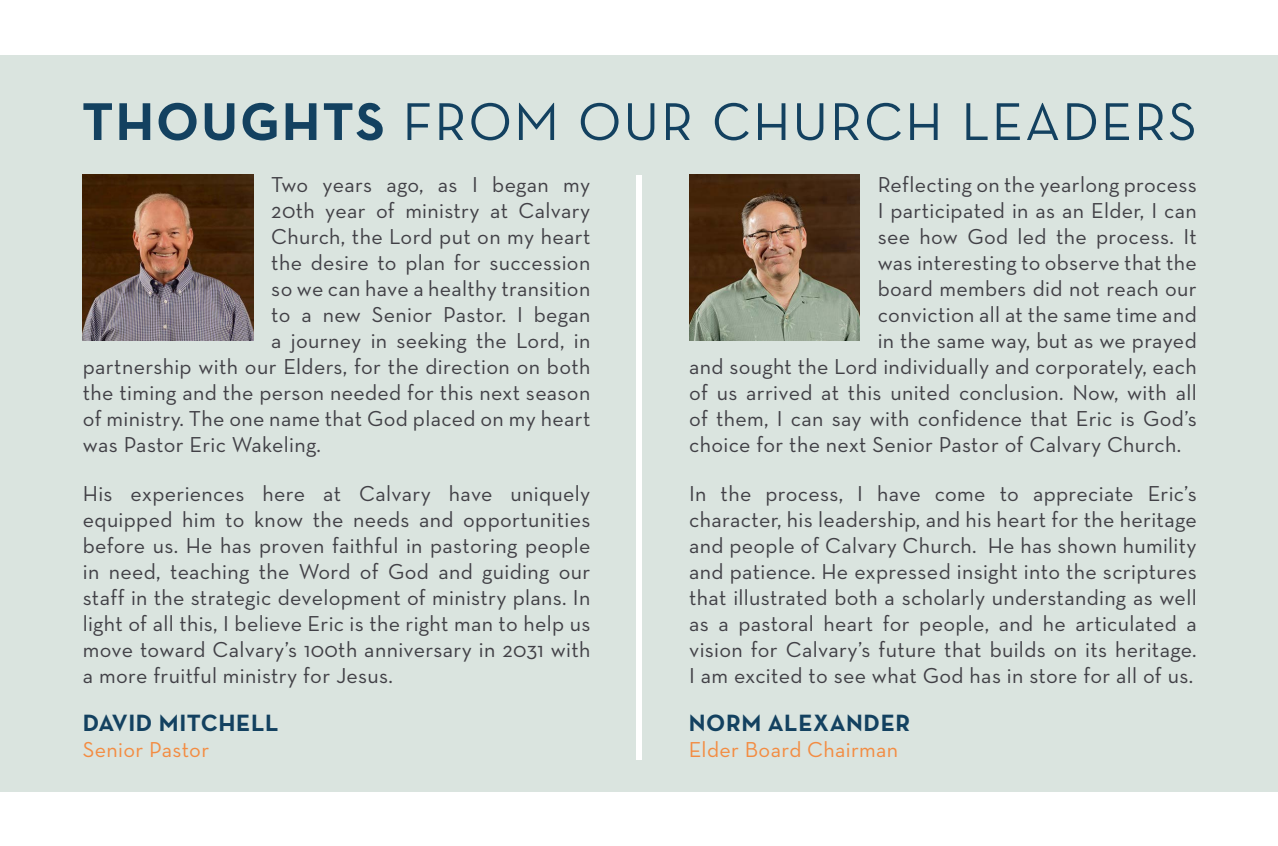
<style>
.page{position:relative;width:1278px;height:846px;background:#fff}
.page>*{position:absolute;margin:0;border:0;box-sizing:border-box;transform-origin:0 0}
.t1{font:54px "Neutra Text";letter-spacing:.035em;color:#134160}
.t2{font:700 24px "Neutra Text";letter-spacing:.025em;color:#134160}
.t3{font:22px/26px "Neutra Text";letter-spacing:.015em;color:#414046;text-align:justify}
.t4{font:22px "Neutra Text";letter-spacing:.015em;color:#f38c42}
.s1{font-weight:700}
</style>
<div class="page">
<div style="left:0;top:56px;width:1278px;height:736px;background:#dae4df"></div>
<img style="left:83px;top:175px;width:170px;height:166px">
<img style="left:689px;top:175px;width:171px;height:166px">
<div style="left:636px;top:175px;width:6px;height:585px;background:#fff"></div>
<h1 class="t1" style="left:82px;top:89px;width:1117px"><span class="s1">THOUGHTS</span> FROM OUR CHURCH LEADERS</h1>
<p class="t3" style="left:271px;top:171px;width:321px">Two years ago, as I began my</p>
<p class="t3" style="left:271px;top:197px;width:321px">20th year of ministry at Calvary</p>
<p class="t3" style="left:271px;top:223px;width:321px">Church, the Lord put on my heart</p>
<p class="t3" style="left:271px;top:249px;width:321px">the desire to plan for succession</p>
<p class="t3" style="left:271px;top:275px;width:321px">so we can have a healthy transition</p>
<p class="t3" style="left:271px;top:301px;width:321px">to a new Senior Pastor. I began</p>
<p class="t3" style="left:271px;top:327px;width:321px">a journey in seeking the Lord, in</p>
<p class="t3" style="left:83px;top:353px;width:509px">partnership with our Elders, for the direction on both</p>
<p class="t3" style="left:83px;top:379px;width:509px">the timing and the person needed for this next season</p>
<p class="t3" style="left:83px;top:405px;width:509px">of ministry. The one name that God placed on my heart</p>
<p class="t3" style="left:83px;top:431px;width:240px">was Pastor Eric Wakeling.</p>
<p class="t3" style="left:83px;top:480px;width:509px">His experiences here at Calvary have uniquely equipped him to know the needs and opportunities before us. He has proven faithful in pastoring people in need, teaching the Word of God and guiding our staff in the strategic development of ministry plans. In light of all this, I believe Eric is the right man to help us move toward Calvary’s 100th anniversary in 2031 with a more fruitful ministry for Jesus.</p>
<p class="t2" style="left:83px;top:708px;width:197px">DAVID MITCHELL</p>
<p class="t4" style="left:83px;top:736px;width:128px">Senior Pastor</p>
<p class="t3" style="left:878px;top:171px;width:321px">Reflecting on the yearlong process</p>
<p class="t3" style="left:878px;top:197px;width:321px">I participated in as an Elder, I can</p>
<p class="t3" style="left:878px;top:223px;width:321px">see how God led the process. It</p>
<p class="t3" style="left:878px;top:249px;width:321px">was interesting to observe that the</p>
<p class="t3" style="left:878px;top:275px;width:321px">board members did not reach our</p>
<p class="t3" style="left:878px;top:301px;width:321px">conviction all at the same time and</p>
<p class="t3" style="left:878px;top:327px;width:321px">in the same way, but as we prayed</p>
<p class="t3" style="left:689px;top:353px;width:509px">and sought the Lord individually and corporately, each</p>
<p class="t3" style="left:689px;top:379px;width:509px">of us arrived at this united conclusion. Now, with all</p>
<p class="t3" style="left:689px;top:405px;width:509px">of them, I can say with confidence that Eric is God’s</p>
<p class="t3" style="left:689px;top:431px;width:494px">choice for the next Senior Pastor of Calvary Church.</p>
<p class="t3" style="left:689px;top:480px;width:509px">In the process, I have come to appreciate Eric’s character, his leadership, and his heart for the heritage and people of Calvary Church. He has shown humility and patience. He expressed insight into the scriptures that illustrated both a scholarly understanding as well as a pastoral heart for people, and he articulated a vision for Calvary’s future that builds on its heritage.<br>I am excited to see what God has in store for all of us.</p>
<p class="t2" style="left:689px;top:708px;width:223px">NORM ALEXANDER</p>
<p class="t4" style="left:689px;top:736px;width:211px">Elder Board Chairman</p>
</div>
